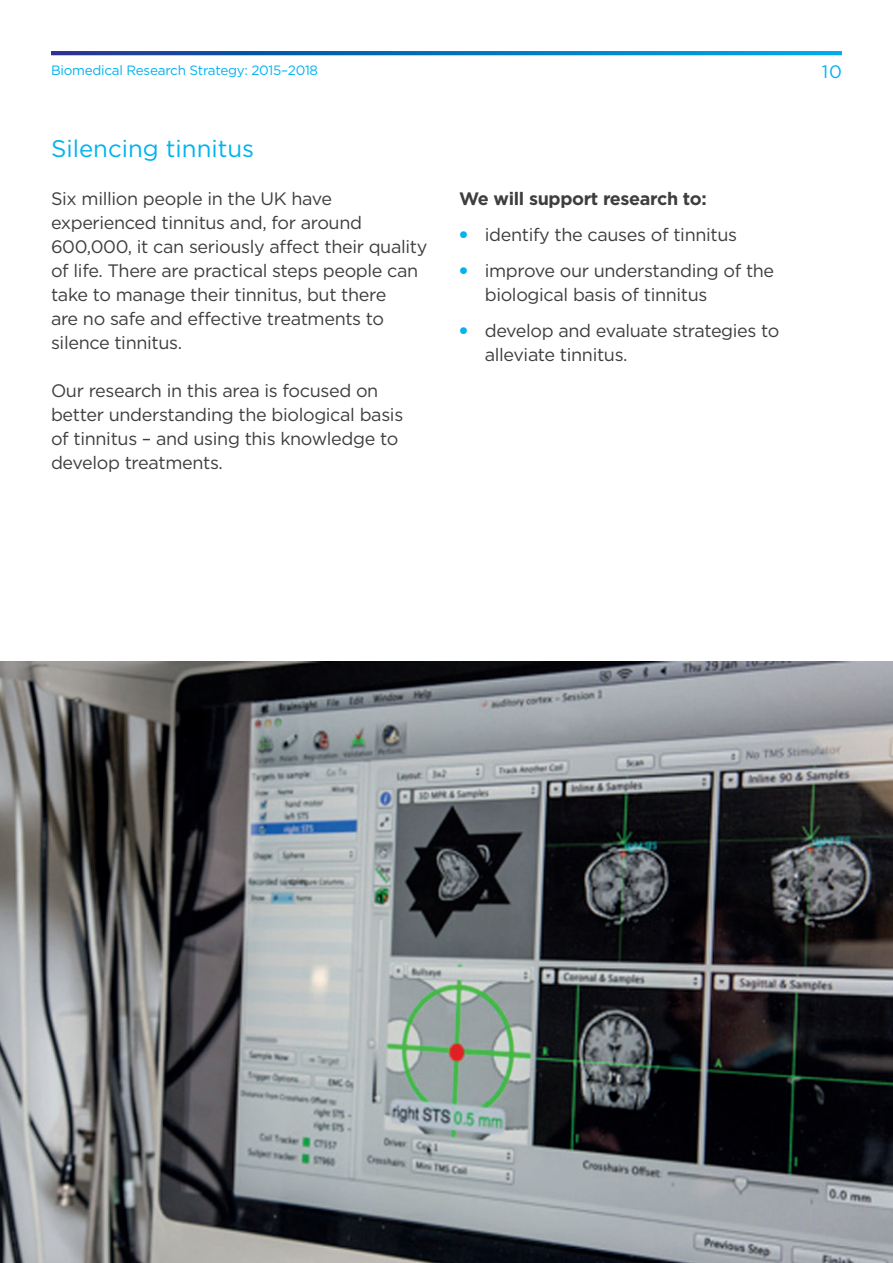
<style>
.page{position:relative;width:893px;height:1263px;background:#fff}
.page>*{position:absolute;margin:0;border:0;box-sizing:border-box;transform-origin:0 0}
.t1{font:24px "Gotham";color:#00b3ef}
.t2{font:18px/24px "Gotham";letter-spacing:-.02em;color:#3e3e3f}
.t3{font:700 18px "Gotham";letter-spacing:-.02em;color:#3e3e3f}
.t4{font:18px "Gotham";color:#00b3ef}
.t5{font:13.5px "Gotham";letter-spacing:-.02em;color:#00b3ef}
.s1{font-weight:900;color:#00b3ef}
</style>
<div class="page">
<svg style="left:51px;top:51px;width:791px;height:4px;background:#0871bd"></svg>
<img style="left:0;top:661px;width:893px;height:602px">
<p class="t5" style="left:51px;top:61px;width:269px">Biomedical Research Strategy: 2015–2018</p>
<p class="t4" style="left:822px;top:60px;width:22px">10</p>
<h1 class="t1" style="left:51px;top:133px;width:205px">Silencing tinnitus</h1>
<p class="t2" style="left:51px;top:186px;width:378px">Six million people in the UK have experienced tinnitus and, for around 600,000, it can seriously affect their quality of life. There are practical steps people can take to manage their tinnitus, but there<br>are no safe and effective treatments to silence tinnitus.</p>
<p class="t2" style="left:51px;top:378px;width:354px">Our research in this area is focused on better understanding the biological basis of tinnitus – and using this knowledge to develop treatments.</p>
<p class="t3" style="left:459px;top:187px;width:249px">We will support research to:</p>
<p class="t2" style="left:459px;top:222px;width:279px"><span class="s1">•</span> identify the causes of tinnitus</p>
<p class="t2" style="left:485px;top:258px;width:291px;text-indent:-26px"><span class="s1">•</span> improve our understanding of the biological basis of tinnitus</p>
<p class="t2" style="left:485px;top:318px;width:296px;text-indent:-26px"><span class="s1">•</span> develop and evaluate strategies to alleviate tinnitus.</p>
</div>
